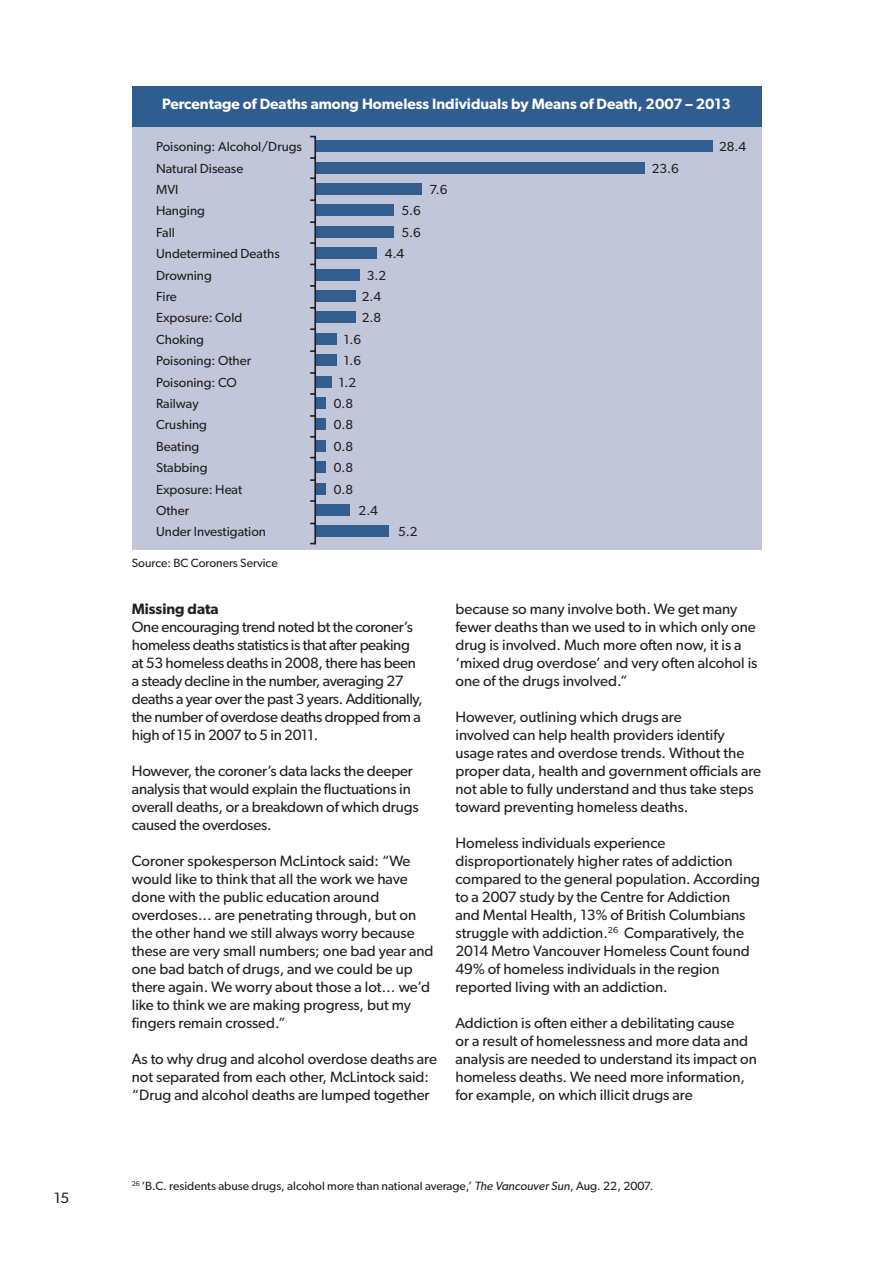
<style>
.page{position:relative;width:893px;height:1263px;background:#fff}
.page>*{position:absolute;margin:0;border:0;box-sizing:border-box;transform-origin:0 0}
.t1{font:15px/18px "Gibson";color:#231f20}
.t2{font:15px/18px "Gibson";letter-spacing:-.02em;color:#231f20}
.t3{font:600 15px "Gibson";color:#fff}
.t4{font:600 15px "Gibson";color:#231f20}
.t5{font:13.2px "Gibson";color:#231f20}
.t6{font:12px "Gibson";color:#231f20}
.s1{font-style:italic}
</style>
<div class="page">
<div style="left:132px;top:127px;width:629px;height:422px;background:#c1c6d9"></div>
<div style="left:315px;top:140px;width:397px;height:12px;background:#315d8f"></div>
<div style="left:315px;top:162px;width:330px;height:11px;background:#315d8f"></div>
<div style="left:315px;top:183px;width:106px;height:12px;background:#315d8f"></div>
<div style="left:315px;top:205px;width:79px;height:11px;background:#315d8f"></div>
<div style="left:315px;top:226px;width:79px;height:11px;background:#315d8f"></div>
<div style="left:315px;top:247px;width:62px;height:12px;background:#315d8f"></div>
<div style="left:315px;top:269px;width:45px;height:11px;background:#315d8f"></div>
<div style="left:315px;top:290px;width:41px;height:12px;background:#315d8f"></div>
<div style="left:315px;top:312px;width:41px;height:11px;background:#315d8f"></div>
<div style="left:315px;top:333px;width:22px;height:11px;background:#315d8f"></div>
<div style="left:315px;top:354px;width:22px;height:12px;background:#315d8f"></div>
<div style="left:315px;top:376px;width:17px;height:11px;background:#315d8f"></div>
<div style="left:315px;top:397px;width:11px;height:12px;background:#315d8f"></div>
<div style="left:315px;top:419px;width:11px;height:11px;background:#315d8f"></div>
<div style="left:315px;top:440px;width:11px;height:11px;background:#315d8f"></div>
<div style="left:315px;top:461px;width:11px;height:12px;background:#315d8f"></div>
<div style="left:315px;top:483px;width:11px;height:11px;background:#315d8f"></div>
<div style="left:315px;top:504px;width:35px;height:12px;background:#315d8f"></div>
<div style="left:315px;top:526px;width:74px;height:11px;background:#315d8f"></div>
<svg style="left:310px;top:135px;width:7px;height:410px"></svg>
<div style="left:132px;top:86px;width:629px;height:40px;background:#305d90"></div>
<p class="t1" style="left:54px;top:1189px;width:17px">15</p>
<p class="t3" style="left:162px;top:95px;width:570px">Percentage of Deaths among Homeless Individuals by Means of Death, 2007 – 2013</p>
<p class="t5" style="left:156px;top:139px;width:147px">Poisoning: Alcohol/Drugs</p>
<p class="t5" style="left:719px;top:139px;width:29px">28.4</p>
<p class="t5" style="left:156px;top:160px;width:89px">Natural Disease</p>
<p class="t5" style="left:652px;top:160px;width:29px">23.6</p>
<p class="t5" style="left:156px;top:181px;width:24px">MVI</p>
<p class="t5" style="left:429px;top:181px;width:20px">7.6</p>
<p class="t5" style="left:156px;top:203px;width:50px">Hanging</p>
<p class="t5" style="left:401px;top:203px;width:21px">5.6</p>
<p class="t5" style="left:156px;top:224px;width:20px">Fall</p>
<p class="t5" style="left:401px;top:224px;width:21px">5.6</p>
<p class="t5" style="left:156px;top:246px;width:125px">Undetermined Deaths</p>
<p class="t5" style="left:385px;top:246px;width:21px">4.4</p>
<p class="t5" style="left:156px;top:267px;width:57px">Drowning</p>
<p class="t5" style="left:367px;top:267px;width:21px">3.2</p>
<p class="t5" style="left:156px;top:289px;width:22px">Fire</p>
<p class="t5" style="left:362px;top:289px;width:21px">2.4</p>
<p class="t5" style="left:156px;top:310px;width:88px">Exposure: Cold</p>
<p class="t5" style="left:362px;top:310px;width:21px">2.8</p>
<p class="t5" style="left:156px;top:331px;width:49px">Choking</p>
<p class="t5" style="left:344px;top:331px;width:19px">1.6</p>
<p class="t5" style="left:156px;top:353px;width:97px">Poisoning: Other</p>
<p class="t5" style="left:344px;top:353px;width:19px">1.6</p>
<p class="t5" style="left:156px;top:374px;width:82px">Poisoning: CO</p>
<p class="t5" style="left:339px;top:374px;width:19px">1.2</p>
<p class="t5" style="left:156px;top:396px;width:44px">Railway</p>
<p class="t5" style="left:334px;top:396px;width:21px">0.8</p>
<p class="t5" style="left:156px;top:417px;width:52px">Crushing</p>
<p class="t5" style="left:334px;top:417px;width:21px">0.8</p>
<p class="t5" style="left:156px;top:438px;width:45px">Beating</p>
<p class="t5" style="left:334px;top:438px;width:21px">0.8</p>
<p class="t5" style="left:156px;top:460px;width:53px">Stabbing</p>
<p class="t5" style="left:334px;top:460px;width:21px">0.8</p>
<p class="t5" style="left:156px;top:481px;width:88px">Exposure: Heat</p>
<p class="t5" style="left:334px;top:481px;width:21px">0.8</p>
<p class="t5" style="left:156px;top:503px;width:35px">Other</p>
<p class="t5" style="left:359px;top:503px;width:21px">2.4</p>
<p class="t5" style="left:156px;top:524px;width:111px">Under Investigation</p>
<p class="t5" style="left:398px;top:524px;width:21px">5.2</p>
<p class="t6" style="left:132px;top:556px;width:147px">Source: BC Coroners Service</p>
<p class="t4" style="left:132px;top:600px;width:88px">Missing data</p>
<p class="t2" style="left:132px;top:617px;width:292px">One encouraging trend noted bt the coroner’s homeless deaths statistics is that after peaking at 53 homeless deaths in 2008, there has been a steady decline in the number, averaging 27 deaths a year over the past 3 years. Additionally, the number of overdose deaths dropped from a high of 15 in 2007 to 5 in 2011.</p>
<p class="t1" style="left:132px;top:761px;width:288px">However, the coroner’s data lacks the deeper analysis that would explain the fluctuations in overall deaths, or a breakdown of which drugs caused the overdoses.</p>
<p class="t1" style="left:132px;top:851px;width:303px">Coroner spokesperson McLintock said: “We would like to think that all the work we have done with the public education around overdoses… are penetrating through, but on the other hand we still always worry because these are very small numbers; one bad year and one bad batch of drugs, and we could be up there again. We worry about those a lot… we’d like to think we are making progress, but my fingers remain crossed.”</p>
<p class="t1" style="left:132px;top:1049px;width:307px">As to why drug and alcohol overdose deaths are not separated from each other, McLintock said: “Drug and alcohol deaths are lumped together</p>
<p class="t1" style="left:455px;top:599px;width:303px">because so many involve both. We get many fewer deaths than we used to in which only one drug is involved. Much more often now, it is a ‘mixed drug overdose’ and very often alcohol is one of the drugs involved.”</p>
<p class="t1" style="left:455px;top:707px;width:307px">However, outlining which drugs are<br>involved can help health providers identify usage rates and overdose trends. Without the proper data, health and government officials are not able to fully understand and thus take steps toward preventing homeless deaths.</p>
<p class="t1" style="left:455px;top:833px;width:306px">Homeless individuals experience disproportionately higher rates of addiction compared to the general population. According to a 2007 study by the Centre for Addiction<br>and Mental Health, 13% of British Columbians struggle with addiction.<sup>26</sup> Comparatively, the 2014 Metro Vancouver Homeless Count found 49% of homeless individuals in the region reported living with an addiction.</p>
<p class="t1" style="left:455px;top:1013px;width:303px">Addiction is often either a debilitating cause<br>or a result of homelessness and more data and analysis are needed to understand its impact on homeless deaths. We need more information, for example, on which illicit drugs are</p>
<p class="t6" style="left:132px;top:1179px;width:523px"><sup>26</sup> ‘B.C. residents abuse drugs, alcohol more than national average,’ <span class="s1">The Vancouver Sun</span>, Aug. 22, 2007.</p>
</div>
